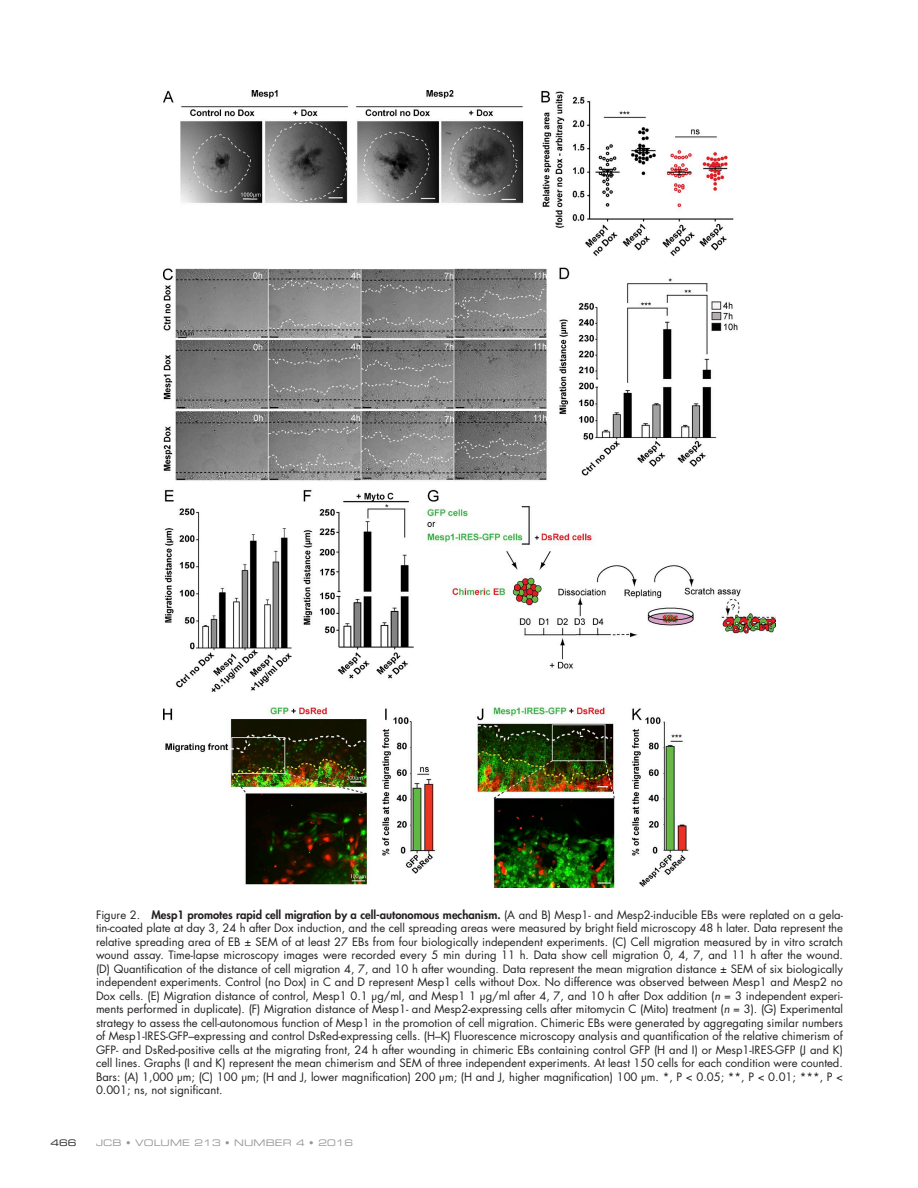
<style>
.page{position:relative;width:918px;height:1188px;background:#fff}
.page>*{position:absolute;margin:0;border:0;box-sizing:border-box;transform-origin:0 0}
.t1{font:11.25px/13.5px "Futura Std";color:#231f20;text-align:justify}
.t2{font:9px "Eurostile LT Std Ex 2";letter-spacing:.01em;color:#949698}
.t3{font:9px "Eurostile LT Std Ex 2";color:#231f20}
.s1{font-weight:800}
.s2{font-style:italic}
</style>
<div class="page">
<img style="left:164px;top:90px;width:612px;height:797px">
<p class="t1" style="left:96px;top:908px;width:749px">Figure 2. <span class="s1">Mesp1 promotes rapid cell migration by a cell-autonomous mechanism.</span> (A and B) Mesp1- and Mesp2-inducible EBs were replated on a gela&shy;tin-coated plate at day 3, 24 h after Dox induction, and the cell spreading areas were measured by bright field microscopy 48 h later. Data represent the relative spreading area of EB ± SEM of at least 27 EBs from four biologically independent experiments. (C) Cell migration measured by in vitro scratch wound assay. Time-lapse microscopy images were recorded every 5 min during 11 h. Data show cell migration 0, 4, 7, and 11 h after the wound. (D) Quantification of the distance of cell migration 4, 7, and 10 h after wounding. Data represent the mean migration distance ± SEM of six biologically independent experiments. Control (no Dox) in C and D represent Mesp1 cells without Dox. No difference was observed between Mesp1 and Mesp2 no Dox cells. (E) Migration distance of control, Mesp1 0.1 µg/ml, and Mesp1 1 µg/ml after 4, 7, and 10 h after Dox addition (<span class="s2">n</span> = 3 independent experi&shy;ments performed in duplicate). (F) Migration distance of Mesp1- and Mesp2-expressing cells after mitomycin C (Mito) treatment (<span class="s2">n</span> = 3). (G) Experimental strategy to assess the cell-autonomous function of Mesp1 in the promotion of cell migration. Chimeric EBs were generated by aggregating similar numbers of Mesp1-IRES-GFP–expressing and control DsRed-expressing cells. (H–K) Fluorescence microscopy analysis and quantification of the relative chimerism of GFP- and DsRed-positive cells at the migrating front, 24 h after wounding in chimeric EBs containing control GFP (H and I) or Mesp1-IRES-GFP (J and K) cell lines. Graphs (I and K) represent the mean chimerism and SEM of three independent experiments. At least 150 cells for each condition were counted.<br>Bars: (A) 1,000 µm; (C) 100 µm; (H and J, lower magnification) 200 µm; (H and J, higher magnification) 100 µm. *, P &lt; 0.05; **, P &lt; 0.01; ***, P &lt; 0.001; ns, not significant.</p>
<p class="t3" style="left:50px;top:1136px;width:28px">466</p>
<p class="t2" style="left:96px;top:1136px;width:259px">JCB • VOLUME 213 • NUMBER 4 • 2016</p>
</div>
